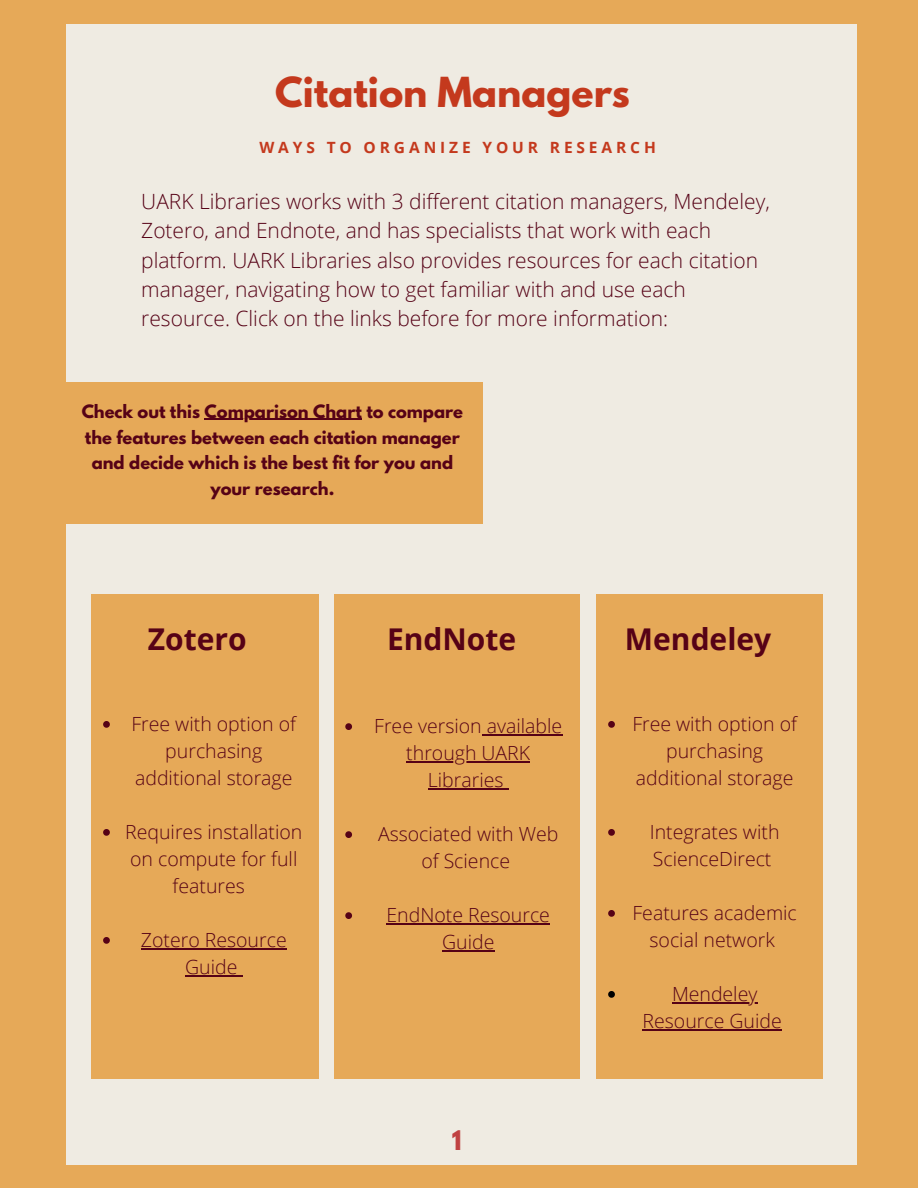
<style>
.page{position:relative;width:918px;height:1188px;background:#e6a958}
.page>*{position:absolute;margin:0;border:0;box-sizing:border-box;transform-origin:0 0}
.t1{font:700 36.6px "League Spartan";color:#c4391d}
.t2{font:700 30px "Open Sans";color:#560216}
.t3{font:700 24px "League Spartan";color:#c04141}
.t4{font:300 21px/29.2px "Open Sans";color:#560216}
.t5{font:300 19.5px/27px "Open Sans";color:#560216;text-align:center}
.t6{font:700 16.35px/25.8px "League Spartan";color:#560216;text-align:center}
.t7{font:700 15.45px "Open Sans";letter-spacing:.25em;color:#c4391d}
</style>
<div class="page">
<div style="left:66px;top:24px;width:791px;height:1140px;background:#efebe2"></div>
<div style="left:62px;top:382px;width:421px;height:142px;background:#e6a958"></div>
<div style="left:92px;top:594px;width:227px;height:485px;background:#e6a958"></div>
<hr style="left:205px;top:419px;width:157px;height:1px;background:#560216">
<svg style="left:103px;top:721px;width:7px;height:7px"></svg>
<svg style="left:103px;top:829px;width:7px;height:7px"></svg>
<svg style="left:103px;top:937px;width:7px;height:7px"></svg>
<hr style="left:141px;top:948px;width:146px;height:1px;background:#560216">
<hr style="left:185px;top:975px;width:52px;height:1px;background:#560216">
<div style="left:334px;top:594px;width:245px;height:485px;background:#e6a958"></div>
<svg style="left:345px;top:723px;width:7px;height:7px"></svg>
<hr style="left:482px;top:735px;width:80px;height:1px;background:#560216">
<hr style="left:406px;top:762px;width:124px;height:1px;background:#560216">
<hr style="left:428px;top:789px;width:76px;height:1px;background:#560216">
<svg style="left:345px;top:831px;width:7px;height:7px"></svg>
<svg style="left:345px;top:912px;width:7px;height:7px"></svg>
<hr style="left:387px;top:924px;width:163px;height:1px;background:#560216">
<hr style="left:442px;top:951px;width:52px;height:1px;background:#560216">
<div style="left:597px;top:594px;width:226px;height:485px;background:#e6a958"></div>
<svg style="left:608px;top:721px;width:7px;height:7px"></svg>
<svg style="left:608px;top:829px;width:7px;height:7px"></svg>
<svg style="left:608px;top:910px;width:7px;height:7px"></svg>
<svg style="left:608px;top:991px;width:7px;height:7px"></svg>
<hr style="left:672px;top:1002px;width:85px;height:1px;background:#560216">
<hr style="left:643px;top:1029px;width:139px;height:1px;background:#560216">
<p class="t1" style="left:275px;top:74px;width:356px">Citation Managers</p>
<p class="t7" style="left:259px;top:136px;width:398px">WAYS TO ORGANIZE YOUR RESEARCH</p>
<p class="t4" style="left:141px;top:186px;width:630px">UARK Libraries works with 3 different citation managers, Mendeley, Zotero, and Endnote, and has specialists that work with each platform. UARK Libraries also provides resources for each citation manager, navigating how to get familiar with and use each resource. Click on the links before for more information:</p>
<p class="t6" style="left:82px;top:400px;width:383px">Check out this Comparison Chart to compare the features between each citation manager and decide which is the best fit for you and your research.</p>
<p class="t2" style="left:148px;top:618px;width:100px">Zotero</p>
<p class="t5" style="left:131px;top:710px;width:166px">Free with option of purchasing additional storage</p>
<p class="t5" style="left:125px;top:818px;width:179px">Requires installation on compute for full features</p>
<p class="t5" style="left:141px;top:926px;width:147px">Zotero Resource<br>Guide</p>
<p class="t2" style="left:387px;top:618px;width:131px">EndNote</p>
<p class="t5" style="left:374px;top:712px;width:189px">Free version available through UARK<br>Libraries</p>
<p class="t5" style="left:378px;top:820px;width:182px">Associated with Web of Science</p>
<p class="t5" style="left:387px;top:901px;width:165px">EndNote Resource<br>Guide</p>
<p class="t3" style="left:452px;top:1128px;width:11px">1</p>
<p class="t2" style="left:625px;top:618px;width:148px">Mendeley</p>
<p class="t5" style="left:632px;top:710px;width:166px">Free with option of purchasing additional storage</p>
<p class="t5" style="left:650px;top:818px;width:131px;text-align:left">Integrates with<br>ScienceDirect</p>
<p class="t5" style="left:633px;top:899px;width:166px">Features academic social network</p>
<p class="t5" style="left:643px;top:980px;width:141px">Mendeley<br>Resource Guide</p>
</div>
